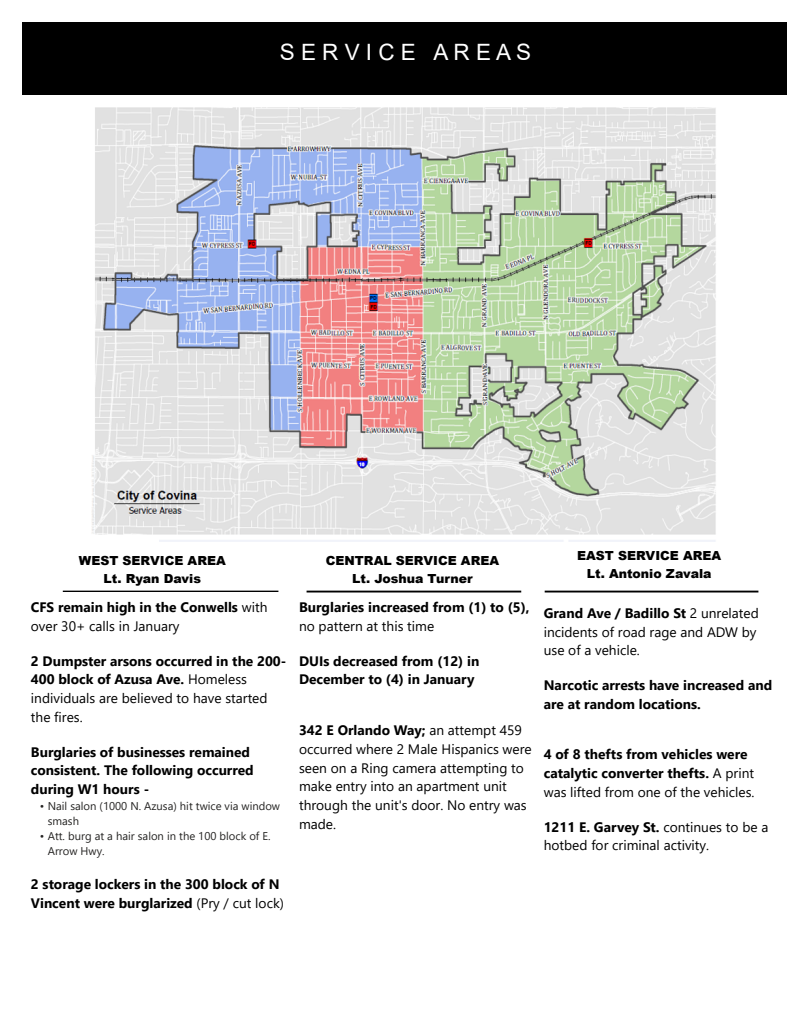
<style>
.page{position:relative;width:810px;height:1035px;background:#fff}
.page>*{position:absolute;margin:0;border:0;box-sizing:border-box;transform-origin:0 0}
.t1{font:22.5px "Arial";color:#fff}
.t2{font:700 13.75px/18.8px "Segoe UI";color:#000}
.t3{font:13.75px/18.8px "Segoe UI";color:#000}
.t4{font:900 12.5px/17.8px "Arial";color:#000;text-align:center}
.t5{font:11.25px/15px "Segoe UI";color:#252423}
.s1{font-weight:700}
.s2{font-weight:400}
</style>
<div class="page">
<hr style="left:545px;top:591px;width:213px;height:2px;background:#000">
<hr style="left:63px;top:591px;width:215px;height:2px;background:#000">
<hr style="left:307px;top:591px;width:214px;height:2px;background:#000">
<img style="left:91px;top:107px;width:625px;height:435px">
<div style="left:23px;top:22px;width:764px;height:73px;background:#000"></div>
<h1 class="t1" style="left:280px;top:40px;width:253px">S E R V I C E A R E A S</h1>
<h3 class="t4" style="left:79px;top:551px;width:148px">WEST SERVICE AREA<br>Lt. Ryan Davis</h3>
<p class="t4" style="left:326px;top:551px;width:175px">CENTRAL SERVICE AREA<br>Lt. Joshua Turner</p>
<p class="t4" style="left:577px;top:546px;width:146px">EAST SERVICE AREA<br>Lt. Antonio Zavala</p>
<p class="t2" style="left:299px;top:597px;width:232px">Burglaries increased from (1) to (5),</p>
<p class="t3" style="left:299px;top:616px;width:137px">no pattern at this time</p>
<p class="t2" style="left:299px;top:651px;width:182px">DUIs decreased from (12) in<br>December to (4) in January</p>
<p class="t3" style="left:299px;top:720px;width:234px"><span class="s1">342 E Orlando Way;</span> an attempt 459 occurred where 2 Male Hispanics were seen on a Ring camera attempting to make entry into an apartment unit through the unit's door. No entry was made.</p>
<h3 class="t4" style="left:332px;top:556px;width:175px">CENTRAL SERVICE AREA</h3>
<h1 class="t4" style="left:358px;top:574px;width:122px">Lt. Joshua Turner</h1>
<h4 class="t4" style="left:97px;top:557px;width:148px">WEST SERVICE AREA</h4>
<h2 class="t4" style="left:114px;top:575px;width:115px">Lt. Mike Robison</h2>
<p class="t2" style="left:31px;top:597px;width:238px">CFS remain high in the Conwells <span class="s2">with over 30+ calls in January</span></p>
<p class="t3" style="left:31px;top:651px;width:257px"><span class="s1">2 Dumpster arsons occurred in the 200-<br>400 block of Azusa Ave.</span> Homeless individuals are believed to have started the fires.</p>
<p class="t2" style="left:31px;top:741px;width:224px">Burglaries of businesses remained consistent. The following occurred during W1 hours -</p>
<p class="t5" style="left:48px;top:798px;width:234px;text-indent:-8px">• Nail salon (1000 N. Azusa) hit twice via window smash</p>
<p class="t5" style="left:48px;top:828px;width:224px;text-indent:-8px">• Att. burg at a hair salon in the 100 block of E.<br>Arrow Hwy.</p>
<p class="t2" style="left:31px;top:874px;width:255px">2 storage lockers in the 300 block of N<br>Vincent were burglarized <span class="s2">(Pry / cut lock)</span></p>
<p class="t3" style="left:544px;top:603px;width:217px"><span class="s1">Grand Ave / Badillo St</span> 2 unrelated incidents of road rage and ADW by use of a vehicle.</p>
<p class="t2" style="left:544px;top:675px;width:230px">Narcotic arrests have increased and are at random locations.</p>
<p class="t2" style="left:544px;top:744px;width:212px">4 of 8 thefts from vehicles were catalytic converter thefts. <span class="s2">A print was lifted from one of the vehicles.</span></p>
<p class="t3" style="left:544px;top:816px;width:226px"><span class="s1">1211 E. Garvey St.</span> continues to be a hotbed for criminal activity.</p>
</div>
